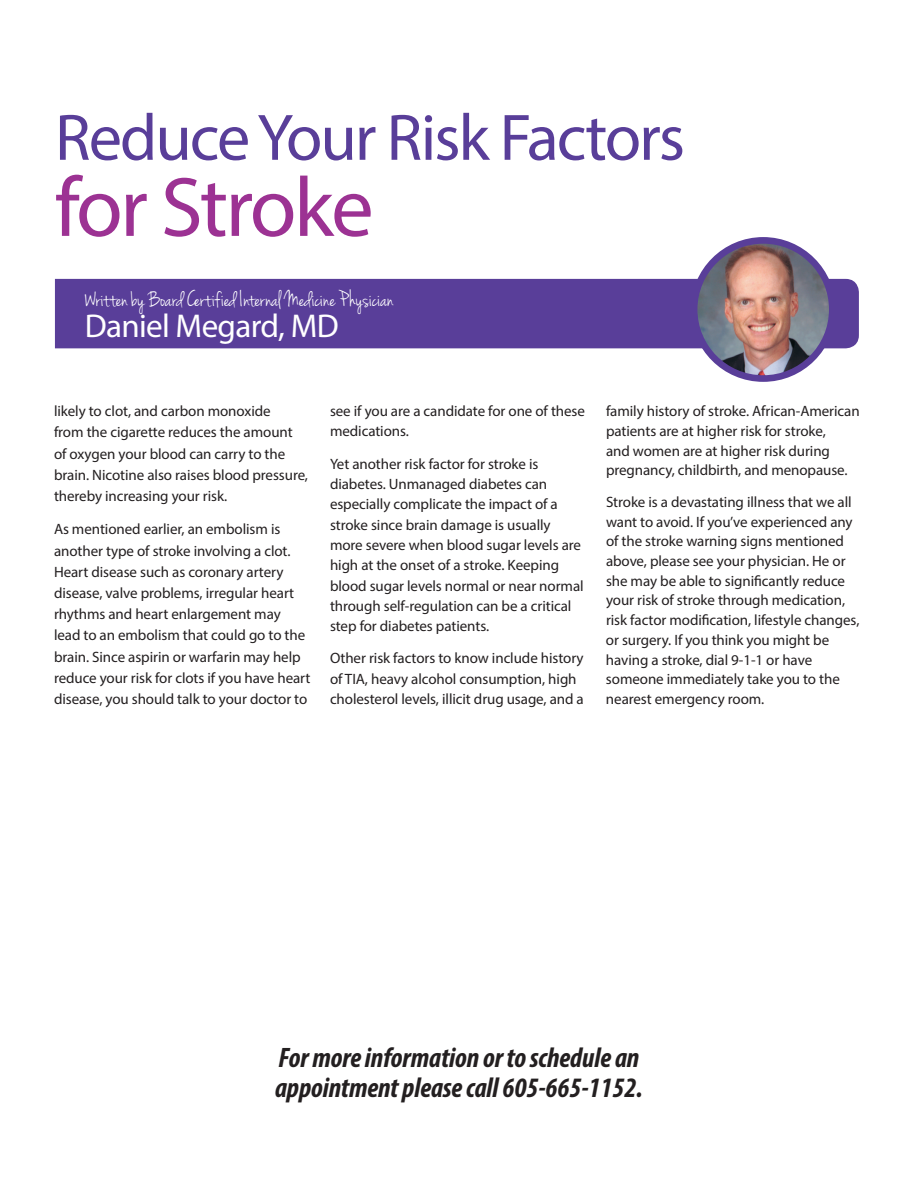
<style>
.page{position:relative;width:918px;height:1188px;background:#fff}
.page>*{position:absolute;margin:0;border:0;box-sizing:border-box;transform-origin:0 0}
.t1{font:84.9px "Myriad Pro";letter-spacing:-.03em;color:#9c3293}
.t2{font:66.15px "Myriad Pro";letter-spacing:-.03em;color:#593e99}
.t3{font:33.15px "Myriad Pro";letter-spacing:-.02em;color:#fff}
.t4{font:italic 700 condensed 28.2px/30.3px "Myriad Pro";letter-spacing:-.005em;color:#231f20}
.t5{font:23.1px "Jenna Sue";color:#fff}
.t6{font:15px/19.6px "Myriad Pro";letter-spacing:-.005em;color:#231f20}
</style>
<div class="page">
<div style="left:55px;top:279px;width:804px;height:69px;background:#593e99"></div>
<img style="left:694px;top:240px;width:138px;height:139px;border-radius:69px">
<div style="left:691px;top:237px;width:145px;height:145px;border:7px solid #593e99;border-radius:50%"></div>
<h2 class="t2" style="left:55px;top:97px;width:632px">Reduce Your Risk Factors</h2>
<h1 class="t1" style="left:55px;top:155px;width:320px">for Stroke</h1>
<h3 class="t5" style="left:85px;top:286px;width:310px">Written by Board Certified Internal Medicine P hysician</h3>
<h3 class="t3" style="left:85px;top:305px;width:256px">Daniel Megard, MD</h3>
<p class="t6" style="left:54px;top:400px;width:256px;line-height:21.3px">likely to clot, and carbon monoxide<br>from the cigarette reduces the amount of oxygen your blood can carry to the brain. Nicotine also raises blood pressure, thereby increasing your risk.</p>
<p class="t6" style="left:54px;top:518px;width:258px;line-height:21.3px">As mentioned earlier, an embolism is another type of stroke involving a clot.<br>Heart disease such as coronary artery disease, valve problems, irregular heart rhythms and heart enlargement may lead to an embolism that could go to the brain. Since aspirin or warfarin may help reduce your risk for clots if you have heart disease, you should talk to your doctor to</p>
<p class="t6" style="left:330px;top:401px;width:257px;line-height:20.2px">see if you are a candidate for one of these medications.</p>
<p class="t6" style="left:330px;top:453px;width:255px;line-height:20.2px">Yet another risk factor for stroke is diabetes. Unmanaged diabetes can especially complicate the impact of a stroke since brain damage is usually more severe when blood sugar levels are high at the onset of a stroke. Keeping blood sugar levels normal or near normal through self-regulation can be a critical step for diabetes patients.</p>
<p class="t6" style="left:330px;top:648px;width:255px;line-height:20.2px">Other risk factors to know include history of TIA, heavy alcohol consumption, high cholesterol levels, illicit drug usage, and a</p>
<p class="t6" style="left:606px;top:401px;width:255px">family history of stroke. African-American patients are at higher risk for stroke,<br>and women are at higher risk during pregnancy, childbirth, and menopause.</p>
<p class="t6" style="left:606px;top:492px;width:255px">Stroke is a devastating illness that we all want to avoid. If you’ve experienced any of the stroke warning signs mentioned above, please see your physician. He or she may be able to significantly reduce your risk of stroke through medication, risk factor modification, lifestyle changes,--- or surgery. If you think you might be having a stroke, dial 9-1-1 or have someone immediately take you to the nearest emergency room.</p>
<h3 class="t4" style="left:275px;top:1042px;width:369px">For more information or to schedule an appointment please call 605-665-1152.</h3>
</div>
